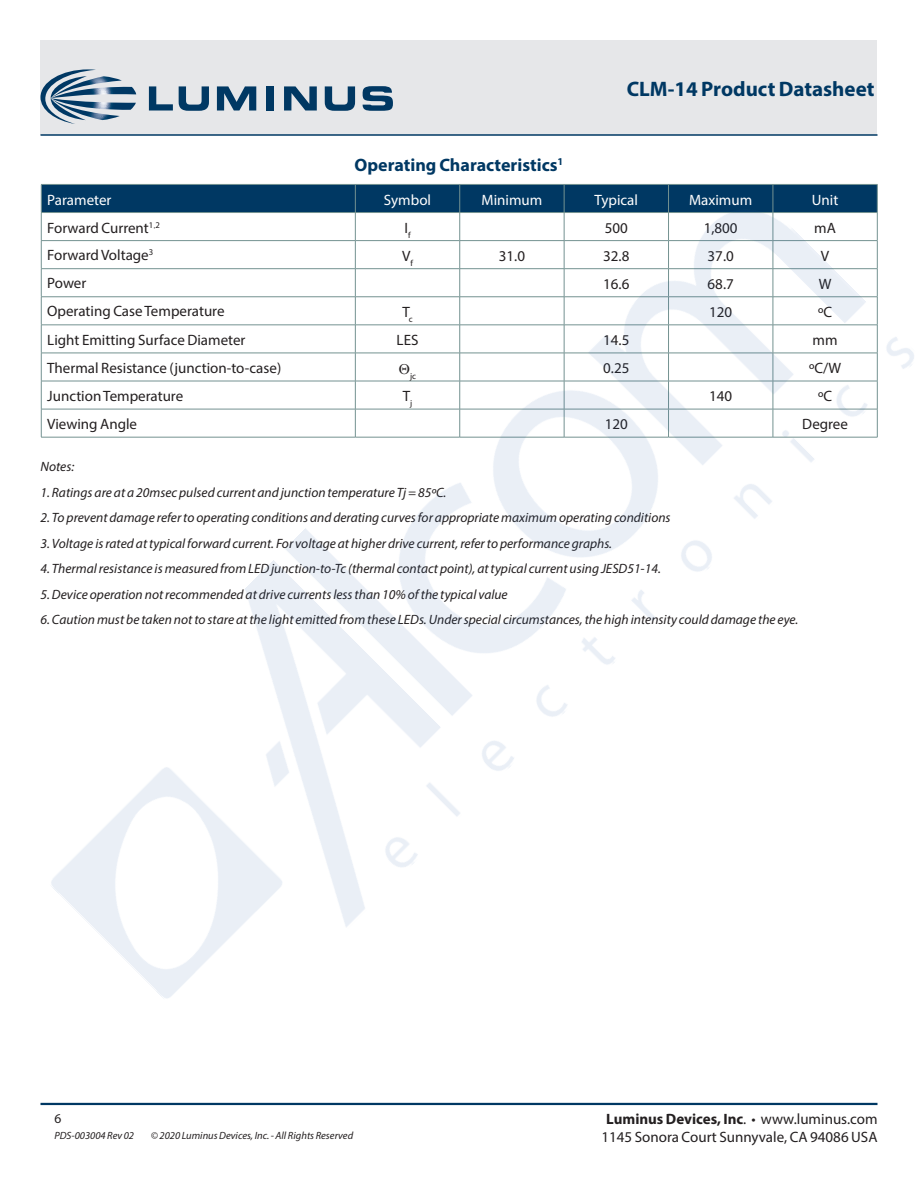
<style>
.page{position:relative;width:918px;height:1188px;background:#fff}
.page>*{position:absolute;margin:0;border:0;box-sizing:border-box;transform-origin:0 0}
.DS_Title1{font:700 21px "Myriad Pro";color:#003863}
.节{font:700 18px "Myriad Pro";color:#003863}
.DS_Body{font:15px "Myriad Pro";color:#231f20}
.t1{font:15px "Myriad Pro";color:#fff}
.t2{font:700 15px "Myriad Pro";color:#231f20}
.DS_Body-2{font:italic 13.5px "Myriad Pro";color:#231f20}
.zzFooterRight2{font:13.5px "Myriad Pro";color:#231f20}
.zzFooterRight1{font:italic 10.5px "Myriad Pro";color:#231f20}
.t3{font:8.7px "Myriad Pro";color:#231f20}
.s1{font-weight:400}
</style>
<div class="page">
<div style="left:40px;top:40px;width:838px;height:95px;background:#e6e7e9"></div>
<hr style="left:40px;top:1103px;width:838px;height:2px;background:#003863">
<hr style="left:40px;top:134px;width:838px;height:2px;background:#003863">
<svg style="left:40px;top:69px;width:96px;height:55px"></svg>
<svg style="left:149px;top:86px;width:24px;height:25px"></svg>
<svg style="left:179px;top:86px;width:30px;height:25px"></svg>
<svg style="left:217px;top:86px;width:39px;height:25px"></svg>
<div style="left:266px;top:86px;width:8px;height:25px;background:#003863"></div>
<svg style="left:284px;top:86px;width:33px;height:25px"></svg>
<svg style="left:325px;top:86px;width:30px;height:25px"></svg>
<svg style="left:363px;top:86px;width:30px;height:25px"></svg>
<img style="left:40px;top:135px;width:874px;height:863px">
<svg style="left:41px;top:184px;width:837px;height:253px"></svg>
<p class="节" style="left:355px;top:154px;width:210px">Operating Characteristics<sup>1</sup></p>
<p class="DS_Title1" style="left:627px;top:75px;width:249px">CLM-14 Product Datasheet</p>
<p class="t1" style="left:47px;top:190px;width:66px">Parameter</p>
<p class="t1" style="left:384px;top:190px;width:49px">Symbol</p>
<p class="t1" style="left:482px;top:190px;width:62px">Minimum</p>
<p class="t1" style="left:595px;top:190px;width:45px">Typical</p>
<p class="t1" style="left:689px;top:190px;width:65px">Maximum</p>
<p class="t1" style="left:812px;top:190px;width:28px">Unit</p>
<p class="DS_Body" style="left:47px;top:219px;width:114px">Forward Current<sup>1</sup><sup>,</sup><sup>2</sup></p>
<p class="DS_Body" style="left:404px;top:219px;width:8px">I<sub>f</sub></p>
<p class="DS_Body" style="left:605px;top:219px;width:25px">500</p>
<p class="DS_Body" style="left:704px;top:219px;width:35px">1,800</p>
<p class="DS_Body" style="left:814px;top:219px;width:23px">mA</p>
<p class="DS_Body" style="left:47px;top:246px;width:108px">Forward Voltage<sup>3</sup></p>
<p class="DS_Body" style="left:402px;top:247px;width:12px">V<sub>f</sub></p>
<p class="DS_Body" style="left:499px;top:247px;width:28px">31.0</p>
<p class="DS_Body" style="left:603px;top:247px;width:28px">32.8</p>
<p class="DS_Body" style="left:708px;top:247px;width:28px">37.0</p>
<p class="DS_Body" style="left:821px;top:247px;width:10px">V</p>
<p class="DS_Body" style="left:47px;top:274px;width:41px">Power</p>
<p class="DS_Body" style="left:603px;top:275px;width:28px">16.6</p>
<p class="DS_Body" style="left:708px;top:275px;width:28px">68.7</p>
<p class="DS_Body" style="left:819px;top:275px;width:14px">W</p>
<p class="DS_Body" style="left:47px;top:302px;width:179px">Operating Case Temperature</p>
<p class="DS_Body" style="left:402px;top:303px;width:12px">T<sub>c</sub></p>
<p class="DS_Body" style="left:709px;top:303px;width:25px">120</p>
<p class="DS_Body" style="left:818px;top:303px;width:16px">ºC</p>
<p class="DS_Body" style="left:47px;top:330px;width:200px">Light Emitting Surface Diameter</p>
<p class="DS_Body" style="left:397px;top:331px;width:23px">LES</p>
<p class="DS_Body" style="left:603px;top:331px;width:28px">14.5</p>
<p class="DS_Body" style="left:813px;top:331px;width:27px">mm</p>
<p class="DS_Body" style="left:47px;top:358px;width:235px">Thermal Resistance (junction-to-case)</p>
<p class="t3" style="left:410px;top:370px;width:8px">jc</p>
<p class="DS_Body" style="left:603px;top:359px;width:28px">0.25</p>
<p class="DS_Body" style="left:809px;top:359px;width:33px">ºC/W</p>
<p class="DS_Body" style="left:47px;top:386px;width:137px">Junction Temperature</p>
<p class="DS_Body" style="left:403px;top:387px;width:11px">T<sub>j</sub></p>
<p class="DS_Body" style="left:709px;top:387px;width:25px">140</p>
<p class="DS_Body" style="left:818px;top:387px;width:16px">ºC</p>
<p class="DS_Body" style="left:47px;top:414px;width:91px">Viewing Angle</p>
<p class="DS_Body" style="left:605px;top:415px;width:25px">120</p>
<p class="DS_Body" style="left:802px;top:415px;width:47px">Degree</p>
<p class="DS_Body-2" style="left:40px;top:458px;width:35px">Notes:</p>
<p class="DS_Body-2" style="left:40px;top:484px;width:408px">1. Ratings are at a 20msec pulsed current and junction temperature Tj = 85ºC.</p>
<p class="DS_Body-2" style="left:40px;top:509px;width:632px">2. To prevent damage refer to operating conditions and derating curves for appropriate maximum operating conditions</p>
<p class="DS_Body-2" style="left:40px;top:535px;width:573px">3. Voltage is rated at typical forward current. For voltage at higher drive current, refer to performance graphs.</p>
<p class="DS_Body-2" style="left:40px;top:560px;width:622px">4. Thermal resistance is measured from LED junction-to-Tc (thermal contact point), at typical current using JESD51-14.</p>
<p class="DS_Body-2" style="left:40px;top:586px;width:469px">5. Device operation not recommended at drive currents less than 10% of the typical value</p>
<p class="DS_Body-2" style="left:40px;top:611px;width:759px">6. Caution must be taken not to stare at the light emitted from these LEDs. Under special circumstances, the high intensity could damage the eye.</p>
<p class="zzFooterRight2" style="left:54px;top:1110px;width:8px">6</p>
<p class="zzFooterRight1" style="left:54px;top:1129px;width:81px">PDS-003004 Rev 02</p>
<p class="zzFooterRight1" style="left:151px;top:1129px;width:204px">© 2020 Luminus Devices, Inc. - All Rights Reserved</p>
<p class="t2" style="left:606px;top:1109px;width:273px">Luminus Devices, Inc<span class="s1">. • www.luminus.com</span></p>
<p class="DS_Body" style="left:601px;top:1127px;width:278px">1145 Sonora Court Sunnyvale, CA 94086 USA</p>
</div>
